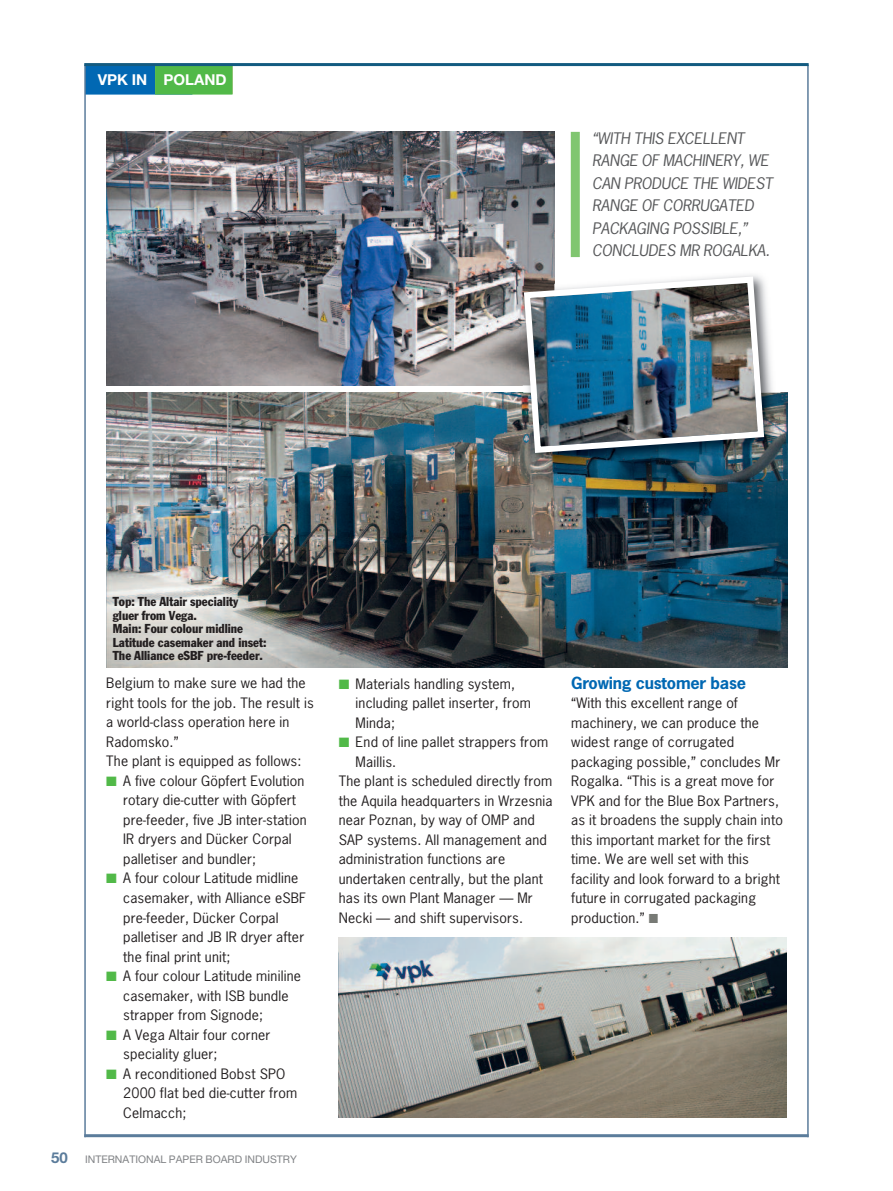
<style>
.page{position:relative;width:893px;height:1191px;background:#fff}
.page>*{position:absolute;margin:0;border:0;box-sizing:border-box;transform-origin:0 0}
.t1{font:700 15.75px "News Gothic";letter-spacing:-.015em;color:#0168b3;scale:1.04 1}
.t2{font:italic 15px/22.5px "News Gothic";letter-spacing:-.01em;color:#57585a;scale:1.04 1}
.t3{font:700 15px "Helvetica Neue";color:#fff}
.t4{font:13.5px/19.5px "News Gothic";letter-spacing:.01em;color:#231f20;scale:1.04 1}
.t5{font:condensed 12.75px/13.5px "Franklin Gothic";color:#231f20}
.t6{font:10.5px "Helvetica Neue";color:#808285}
.s1{color:#51b948}
.s2{font-weight:700;font-size:15px;color:#5b7c9b}
.s3{color:#777a75}
</style>
<div class="page">
<img style="left:106px;top:393px;width:681px;height:275px">
<img style="left:106px;top:132px;width:448px;height:253px">
<img style="left:523px;top:269px;width:257px;height:124px">
<img style="left:523px;top:393px;width:262px;height:80px">
<img style="left:516px;top:284px;width:5px;height:101px">
<img style="left:521px;top:273px;width:246px;height:183px">
<div style="left:85px;top:65px;width:107px;height:30px;background:#0168b3"></div>
<div style="left:155px;top:65px;width:78px;height:30px;background:#51b948"></div>
<hr style="left:84px;top:65px;width:2px;height:1072px;background:#5b7c9b">
<hr style="left:807px;top:65px;width:2px;height:1072px;background:#5b7c9b">
<hr style="left:84px;top:1134px;width:725px;height:3px;background:#5b7c9b">
<hr style="left:84px;top:63px;width:725px;height:3px;background:#135b80">
<img style="left:339px;top:937px;width:448px;height:180px">
<div style="left:571px;top:132px;width:9px;height:125px;background:#80c670"></div>
<p class="t3" style="left:98px;top:66px;width:130px">VPK IN POLAND</p>
<p class="t2" style="left:592px;top:127px;width:175px">“WITH THIS EXCELLENT<br>RANGE OF MACHINERY, WE<br>CAN PRODUCE THE WIDEST<br>RANGE OF CORRUGATED<br>PACKAGING POSSIBLE,”<br>CONCLUDES MR ROGALKA.</p>
<p class="t5" style="left:113px;top:595px;width:155px">Top: The Altair speciality gluer from Vega.<br>Main: Four colour midline<br>Latitude casemaker and inset:<br>The Alliance eSBF pre-feeder.</p>
<p class="t4" style="left:106px;top:674px;width:201px">Belgium to make sure we had the right tools for the job. The result is a world-class operation here in<br>Radomsko.”<br>The plant is equipped as follows:</p>
<p class="t4" style="left:123px;top:771px;width:178px;text-indent:-17px"><span class="s1">■</span> A five colour Göpfert Evolution rotary die-cutter with Göpfert pre-feeder, five JB inter-station<br>IR dryers and Dücker Corpal palletiser and bundler;</p>
<p class="t4" style="left:123px;top:869px;width:177px;text-indent:-17px"><span class="s1">■</span> A four colour Latitude midline casemaker, with Alliance eSBF pre-feeder, Dücker Corpal palletiser and JB IR dryer after the final print unit;</p>
<p class="t4" style="left:123px;top:966px;width:172px;text-indent:-17px"><span class="s1">■</span> A four colour Latitude miniline casemaker, with ISB bundle strapper from Signode;</p>
<p class="t4" style="left:123px;top:1025px;width:143px;text-indent:-17px"><span class="s1">■</span> A Vega Altair four corner speciality gluer;</p>
<p class="t4" style="left:123px;top:1064px;width:169px;text-indent:-17px"><span class="s1">■</span> A reconditioned Bobst SPO<br>2000 flat bed die-cutter from<br>Celmacch;</p>
<p class="t6" style="left:51px;top:1150px;width:247px"><span class="s2">50</span> INTERNATIONAL PAPER BOARD INDUSTRY</p>
<p class="t4" style="left:356px;top:674px;width:170px;text-indent:-17px"><span class="s1">■</span> Materials handling system, including pallet inserter, from<br>Minda;</p>
<p class="t4" style="left:339px;top:733px;width:203px"><span class="s1">■</span> End of line pallet strappers from</p>
<p class="t4" style="left:356px;top:752px;width:41px">Maillis.</p>
<p class="t4" style="left:339px;top:772px;width:207px">The plant is scheduled directly from</p>
<p class="t4" style="left:339px;top:791px;width:207px">the Aquila headquarters in Wrzesnia</p>
<p class="t4" style="left:339px;top:811px;width:190px">near Poznan, by way of OMP and</p>
<p class="t4" style="left:339px;top:830px;width:202px">SAP systems. All management and</p>
<p class="t4" style="left:339px;top:850px;width:162px">administration functions are</p>
<p class="t4" style="left:339px;top:869px;width:198px">undertaken centrally, but the plant</p>
<p class="t4" style="left:339px;top:889px;width:188px">has its own Plant Manager — Mr</p>
<p class="t4" style="left:339px;top:908px;width:179px">Necki — and shift supervisors.</p>
<p class="t1" style="left:571px;top:674px;width:170px">Growing customer base</p>
<p class="t4" style="left:571px;top:693px;width:205px">“With this excellent range of machinery, we can produce the widest range of corrugated packaging possible,” concludes Mr<br>Rogalka. “This is a great move for<br>VPK and for the Blue Box Partners, as it broadens the supply chain into this important market for the first time. We are well set with this facility and look forward to a bright future in corrugated packaging production.” <span class="s3">■</span></p>
</div>
